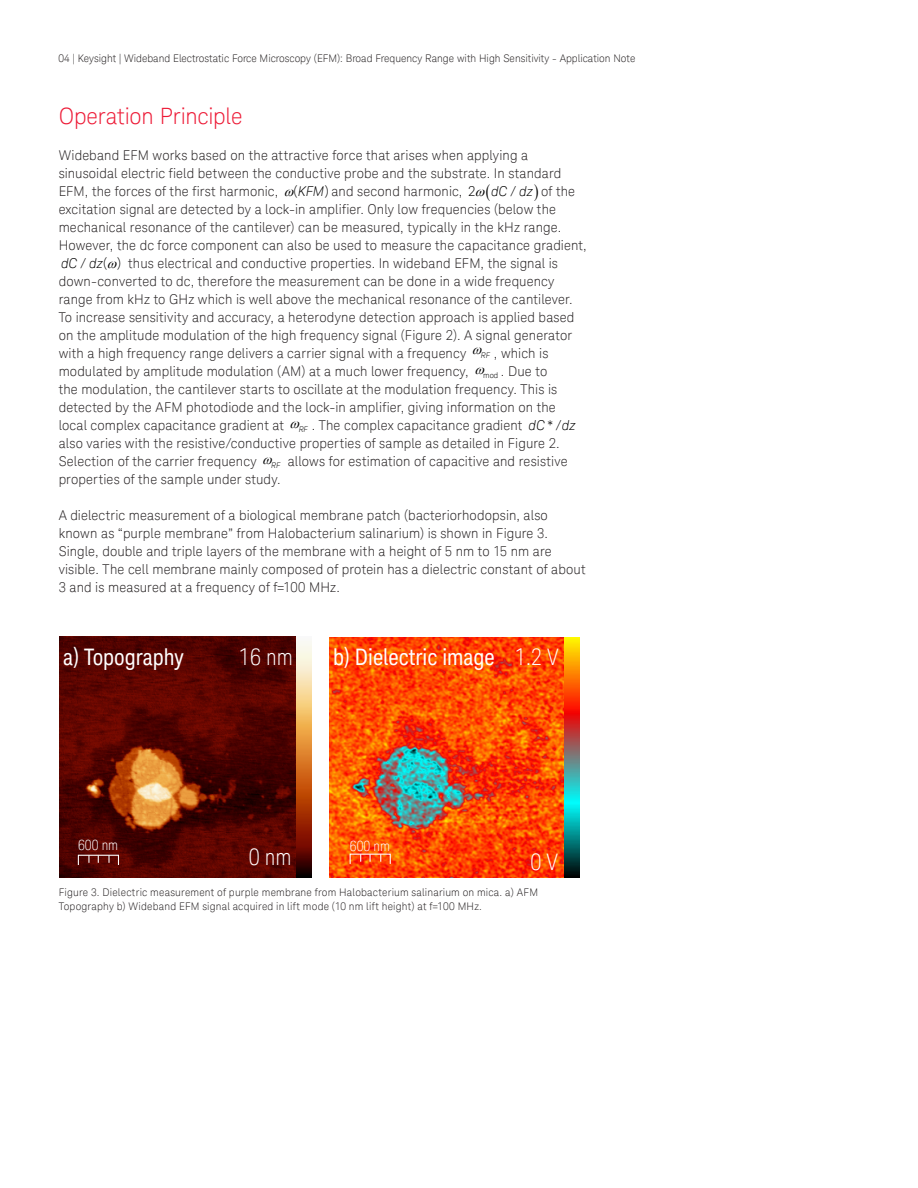
<style>
.page{position:relative;width:918px;height:1188px;background:#fff}
.page>*{position:absolute;margin:0;border:0;box-sizing:border-box;transform-origin:0 0}
.t1{font:22.8px "Keysight Sans Condensed";color:#fff}
.t2{font:300 condensed 22.8px "Keysight Sans";color:#fff}
.K_Heading_1{font:300 22.5px "Keysight Sans";letter-spacing:-.01em;color:#ed1a36}
.t3{font:300 condensed 14.1px "Keysight Sans";color:#fff}
.K_Body_Text{font:300 13.5px/18px "Keysight Sans";letter-spacing:.01em;color:#231f20}
.t4{font:italic 300 13.5px "Keysight Sans";letter-spacing:.005em;color:#000}
.t5{font:300 13.5px "Keysight Sans";color:#000}
.K_Captions{font:300 10.5px/13.5px "Keysight Sans";letter-spacing:.01em;color:#231f20}
.t6{font:italic 300 7.8px "Keysight Sans";color:#000}
.t7{font:300 7.8px "Keysight Sans";color:#000}
.s1{color:#000}
.s2{font-style:italic;color:#000}
.s3{font-family:"Keysight Sans";font-weight:300;font-stretch:condensed}
</style>
<div class="page">
<img style="left:563px;top:638px;width:17px;height:240px">
<img style="left:329px;top:638px;width:234px;height:240px">
<img style="left:296px;top:641px;width:16px;height:237px">
<img style="left:59px;top:636px;width:237px;height:242px">
<div style="left:78px;top:855px;width:41px;height:11px;border:1px solid #fff"></div>
<svg style="left:108px;top:855px;width:2px;height:8px"></svg>
<p class="K_Captions" style="left:59px;top:51px;width:578px">04 | Keysight | Wideband Electrostatic Force Microscopy (EFM): Broad Frequency Range with High Sensitivity - Application Note</p>
<p class="K_Heading_1" style="left:59px;top:103px;width:185px">Operation Principle</p>
<p class="K_Body_Text" style="left:59px;top:146px;width:504px">Wideband EFM works based on the attractive force that arises when applying a sinusoidal electric field between the conductive probe and the substrate. In standard<br>EFM, the forces of the first harmonic,</p>
<p class="K_Body_Text" style="left:294px;top:182px;width:183px"><span class="s1">(</span><span class="s2">KFM</span><span class="s1">)</span> and second harmonic, <span class="s1">2</span></p>
<p class="t5" style="left:511px;top:183px;width:7px">/</p>
<p class="K_Body_Text" style="left:59px;top:182px;width:530px;text-indent:482px">of the excitation signal are detected by a lock-in amplifier. Only low frequencies (below the mechanical resonance of the cantilever) can be measured, typically in the kHz range.<br>However, the dc force component can also be used to measure the capacitance gradient,</p>
<p class="t4" style="left:61px;top:255px;width:43px">dC dz</p>
<p class="t4" style="left:491px;top:183px;width:43px">dC dz</p>
<p class="t5" style="left:81px;top:255px;width:42px">/ ()</p>
<p class="K_Body_Text" style="left:59px;top:254px;width:517px;text-indent:70px">thus electrical and conductive properties. In wideband EFM, the signal is down-converted to dc, therefore the measurement can be done in a wide frequency range from kHz to GHz which is well above the mechanical resonance of the cantilever.<br>To increase sensitivity and accuracy, a heterodyne detection approach is applied based on the amplitude modulation of the high frequency signal (Figure 2). A signal generator with a high frequency range delivers a carrier signal with a frequency</p>
<p class="t6" style="left:481px;top:351px;width:11px">RF</p>
<p class="K_Body_Text" style="left:494px;top:344px;width:56px">, which is</p>
<p class="K_Body_Text" style="left:59px;top:362px;width:412px">modulated by amplitude modulation (AM) at a much lower frequency,</p>
<p class="t7" style="left:483px;top:370px;width:16px">mod</p>
<p class="K_Body_Text" style="left:59px;top:362px;width:500px;text-indent:442px">. Due to the modulation, the cantilever starts to oscillate at the modulation frequency. This is detected by the AFM photodiode and the lock-in amplifier, giving information on the local complex capacitance gradient at</p>
<p class="K_Body_Text" style="left:59px;top:416px;width:518px;text-indent:253px">. The complex capacitance gradient <span class="s2">dC</span> <span class="s1">* /</span><span class="s2">dz </span>also varies with the resistive/conductive properties of sample as detailed in Figure 2.<br>Selection of the carrier frequency</p>
<p class="t6" style="left:299px;top:424px;width:11px">RF</p>
<p class="t6" style="left:271px;top:460px;width:11px">RF</p>
<p class="K_Body_Text" style="left:288px;top:452px;width:281px">allows for estimation of capacitive and resistive</p>
<p class="K_Body_Text" style="left:59px;top:470px;width:224px">properties of the sample under study.</p>
<p class="K_Body_Text" style="left:59px;top:506px;width:529px">A dielectric measurement of a biological membrane patch (bacteriorhodopsin, also known as “purple membrane” from Halobacterium salinarium) is shown in Figure 3.<br>Single, double and triple layers of the membrane with a height of 5 nm to 15 nm are visible. The cell membrane mainly composed of protein has a dielectric constant of about 3 and is measured at a frequency of f=100 MHz.</p>
<p class="t1" style="left:63px;top:643px;width:122px">a) Topography</p>
<p class="t2" style="left:239px;top:643px;width:55px">16 nm</p>
<p class="t1" style="left:333px;top:643px;width:227px">b) Dielectric image <span class="s3">1.2 V</span></p>
<p class="t3" style="left:78px;top:837px;width:42px">600 nm</p>
<p class="t3" style="left:350px;top:838px;width:42px">600 nm</p>
<p class="K_Captions" style="left:59px;top:886px;width:481px">Figure 3. Dielectric measurement of purple membrane from Halobacterium salinarium on mica. a) AFM<br>Topography b) Wideband EFM signal acquired in lift mode (10 nm lift height) at f=100 MHz.</p>
<p class="t2" style="left:249px;top:844px;width:44px">0 nm</p>
<p class="t2" style="left:530px;top:848px;width:29px">0 V</p>
</div>
